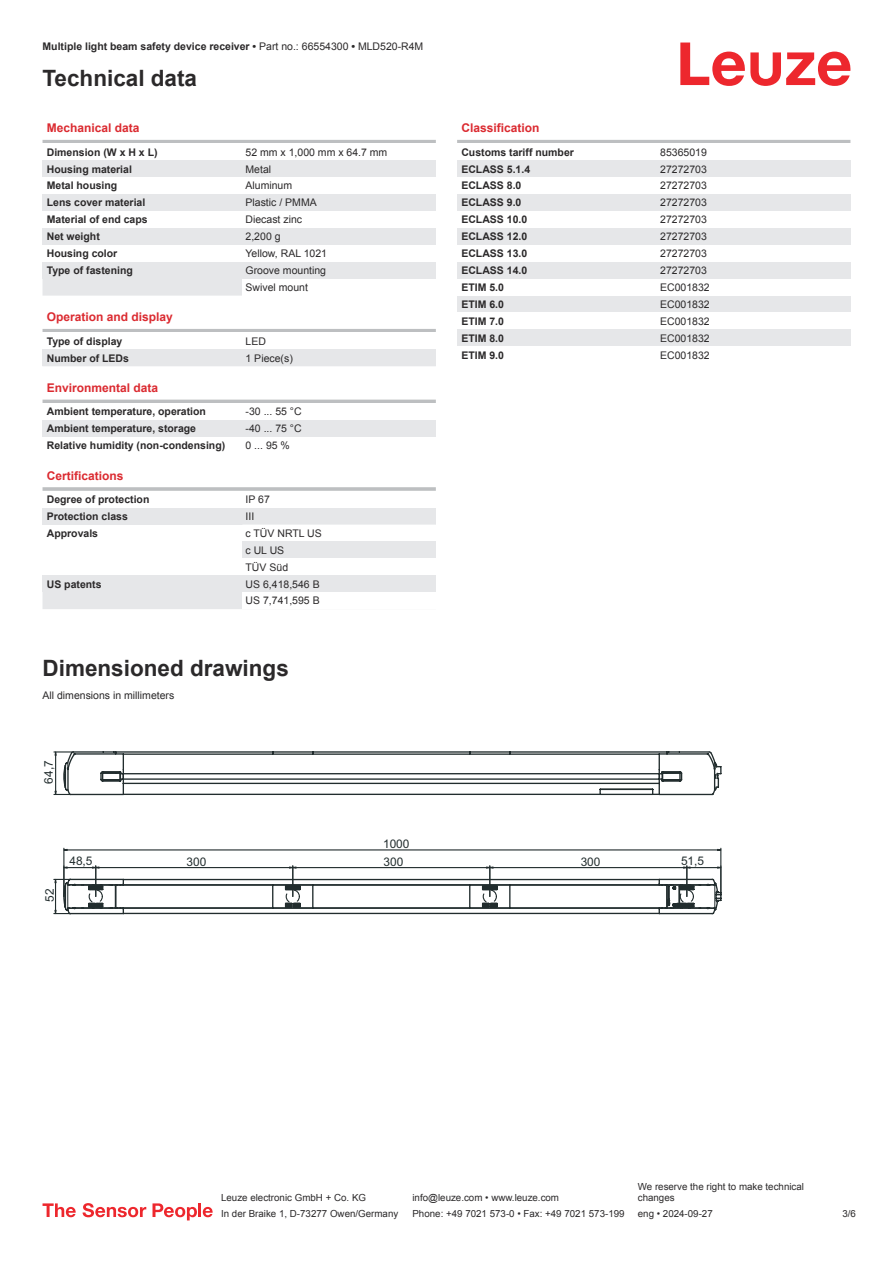
<style>
.page{position:relative;width:893px;height:1263px;background:#fff}
.page>*{position:absolute;margin:0;border:0;box-sizing:border-box;transform-origin:0 0}
.t1{font:700 22.5px "Arial";color:#2b292a}
.t2{font:700 12px "Arial";color:#db2a30}
.t3{font:11.85px "Arial";color:#222d2e}
.t4{font:700 10.5px "Arial";color:#2b292a}
.t5{font:10.5px/17px "Arial";color:#2b292a}
.t6{font:9.75px/11.7px "Arial";color:#2b292a}
.s1{font-weight:400}
</style>
<div class="page">
<svg style="left:680px;top:43px;width:170px;height:43px"></svg>
<svg style="left:43px;top:279px;width:199px;height:330px"></svg>
<hr style="left:43px;top:140px;width:393px;height:3px;background:#bdbfc1">
<div style="left:43px;top:160px;width:199px;height:17px;background:#e6e7e9"></div>
<div style="left:242px;top:160px;width:194px;height:17px;background:#e6e7e9"></div>
<div style="left:43px;top:194px;width:199px;height:17px;background:#e6e7e9"></div>
<div style="left:242px;top:194px;width:194px;height:17px;background:#e6e7e9"></div>
<div style="left:43px;top:228px;width:199px;height:17px;background:#e6e7e9"></div>
<div style="left:242px;top:228px;width:194px;height:17px;background:#e6e7e9"></div>
<div style="left:43px;top:262px;width:199px;height:17px;background:#e6e7e9"></div>
<div style="left:242px;top:262px;width:194px;height:17px;background:#e6e7e9"></div>
<div style="left:43px;top:313px;width:393px;height:18px;background:#fff"></div>
<hr style="left:43px;top:329px;width:393px;height:3px;background:#bdbfc1">
<div style="left:43px;top:332px;width:199px;height:17px;background:#fff"></div>
<div style="left:43px;top:349px;width:199px;height:17px;background:#e6e7e9"></div>
<div style="left:242px;top:349px;width:194px;height:17px;background:#e6e7e9"></div>
<div style="left:43px;top:383px;width:393px;height:18px;background:#fff"></div>
<hr style="left:43px;top:400px;width:393px;height:3px;background:#bdbfc1">
<div style="left:43px;top:403px;width:199px;height:17px;background:#fff"></div>
<div style="left:43px;top:420px;width:199px;height:17px;background:#e6e7e9"></div>
<div style="left:242px;top:420px;width:194px;height:17px;background:#e6e7e9"></div>
<div style="left:43px;top:437px;width:199px;height:17px;background:#fff"></div>
<div style="left:43px;top:471px;width:393px;height:18px;background:#fff"></div>
<hr style="left:43px;top:487px;width:393px;height:4px;background:#c7c9cb">
<div style="left:43px;top:491px;width:199px;height:17px;background:#fff"></div>
<div style="left:43px;top:508px;width:199px;height:17px;background:#e6e7e9"></div>
<div style="left:242px;top:508px;width:194px;height:17px;background:#e6e7e9"></div>
<div style="left:43px;top:525px;width:199px;height:16px;background:#fff"></div>
<div style="left:242px;top:541px;width:194px;height:17px;background:#e6e7e9"></div>
<div style="left:43px;top:575px;width:199px;height:17px;background:#e6e7e9"></div>
<div style="left:242px;top:575px;width:194px;height:17px;background:#e6e7e9"></div>
<hr style="left:457px;top:140px;width:393px;height:3px;background:#bdbfc1">
<div style="left:457px;top:160px;width:200px;height:17px;background:#e6e7e9"></div>
<div style="left:657px;top:160px;width:193px;height:17px;background:#e6e7e9"></div>
<div style="left:457px;top:194px;width:200px;height:17px;background:#e6e7e9"></div>
<div style="left:657px;top:194px;width:193px;height:17px;background:#e6e7e9"></div>
<div style="left:457px;top:228px;width:200px;height:17px;background:#e6e7e9"></div>
<div style="left:657px;top:228px;width:193px;height:17px;background:#e6e7e9"></div>
<div style="left:457px;top:262px;width:200px;height:17px;background:#e6e7e9"></div>
<div style="left:657px;top:262px;width:193px;height:17px;background:#e6e7e9"></div>
<div style="left:457px;top:296px;width:200px;height:16px;background:#e6e7e9"></div>
<div style="left:657px;top:296px;width:193px;height:16px;background:#e6e7e9"></div>
<div style="left:457px;top:329px;width:200px;height:17px;background:#e6e7e9"></div>
<div style="left:657px;top:329px;width:193px;height:17px;background:#e6e7e9"></div>
<svg style="left:43px;top:1203px;width:33px;height:14px"></svg>
<svg style="left:83px;top:1203px;width:63px;height:14px"></svg>
<svg style="left:153px;top:1203px;width:44px;height:17px"></svg>
<hr style="left:198px;top:1203px;width:3px;height:14px;background:#ed272d">
<svg style="left:203px;top:1207px;width:10px;height:10px"></svg>
<svg style="left:68px;top:850px;width:600px;height:16px"></svg>
<hr style="left:63px;top:848px;width:1px;height:48px;background:#222d2e">
<hr style="left:720px;top:848px;width:1px;height:47px;background:#222d2e">
<hr style="left:67px;top:849px;width:651px;height:1px;background:#222d2e">
<svg style="left:63px;top:848px;width:5px;height:4px"></svg>
<svg style="left:54px;top:751px;width:667px;height:45px"></svg>
<svg style="left:54px;top:866px;width:667px;height:48px"></svg>
<p class="t4" style="left:43px;top:43px;width:382px">Multiple light beam safety device receiver • <span class="s1">Part no.: 66554300</span> • <span class="s1">MLD520-R4M</span></p>
<h1 class="t1" style="left:43px;top:70px;width:156px">Technical data</h1>
<p class="t2" style="left:47px;top:123px;width:94px">Mechanical data</p>
<p class="t4" style="left:47px;top:148px;width:112px">Dimension (W x H x L)</p>
<p class="t5" style="left:246px;top:144px;width:143px">52 mm x 1,000 mm x 64.7 mm</p>
<p class="t4" style="left:47px;top:165px;width:87px">Housing material</p>
<p class="t5" style="left:246px;top:161px;width:27px">Metal</p>
<p class="t4" style="left:47px;top:182px;width:72px">Metal housing</p>
<p class="t5" style="left:246px;top:178px;width:48px">Aluminum</p>
<p class="t4" style="left:47px;top:199px;width:100px">Lens cover material</p>
<p class="t5" style="left:246px;top:195px;width:73px">Plastic / PMMA</p>
<p class="t4" style="left:47px;top:216px;width:102px">Material of end caps</p>
<p class="t5" style="left:246px;top:212px;width:58px">Diecast zinc</p>
<p class="t4" style="left:47px;top:233px;width:55px">Net weight</p>
<p class="t5" style="left:246px;top:229px;width:37px">2,200 g</p>
<p class="t4" style="left:47px;top:249px;width:72px">Housing color</p>
<p class="t5" style="left:246px;top:246px;width:83px">Yellow, RAL 1021</p>
<p class="t4" style="left:47px;top:266px;width:88px">Type of fastening</p>
<p class="t5" style="left:246px;top:263px;width:82px">Groove mounting<br>Swivel mount</p>
<p class="t2" style="left:47px;top:312px;width:128px">Operation and display</p>
<p class="t4" style="left:47px;top:337px;width:77px">Type of display</p>
<p class="t5" style="left:246px;top:333px;width:22px">LED</p>
<p class="t4" style="left:47px;top:354px;width:84px">Number of LEDs</p>
<p class="t5" style="left:246px;top:350px;width:49px">1 Piece(s)</p>
<p class="t2" style="left:47px;top:383px;width:113px">Environmental data</p>
<p class="t4" style="left:47px;top:408px;width:161px">Ambient temperature, operation</p>
<p class="t5" style="left:246px;top:404px;width:58px">-30 ... 55 °C</p>
<p class="t4" style="left:47px;top:425px;width:151px">Ambient temperature, storage</p>
<p class="t5" style="left:246px;top:421px;width:58px">-40 ... 75 °C</p>
<p class="t4" style="left:47px;top:442px;width:180px">Relative humidity (non-condensing)</p>
<p class="t5" style="left:246px;top:438px;width:46px">0 ... 95 %</p>
<p class="t2" style="left:47px;top:471px;width:78px">Certifications</p>
<p class="t4" style="left:47px;top:495px;width:104px">Degree of protection</p>
<p class="t5" style="left:246px;top:492px;width:26px">IP 67</p>
<p class="t4" style="left:47px;top:512px;width:83px">Protection class</p>
<p class="t5" style="left:246px;top:509px;width:10px">III</p>
<p class="t4" style="left:47px;top:529px;width:53px">Approvals</p>
<p class="t5" style="left:246px;top:526px;width:78px">c TÜV NRTL US c UL US<br>TÜV Süd</p>
<p class="t4" style="left:47px;top:580px;width:56px">US patents</p>
<p class="t5" style="left:246px;top:576px;width:76px">US 6,418,546 B<br>US 7,741,595 B</p>
<h1 class="t1" style="left:43px;top:660px;width:248px">Dimensioned drawings</h1>
<p class="t5" style="left:43px;top:688px;width:133px">All dimensions in millimeters</p>
<p class="t3" style="left:44px;top:783px;width:25px;rotate:-90deg">64,7</p>
<p class="t3" style="left:383px;top:840px;width:28px">1000</p>
<p class="t2" style="left:461px;top:123px;width:80px">Classification</p>
<p class="t4" style="left:461px;top:148px;width:114px">Customs tariff number</p>
<p class="t5" style="left:660px;top:144px;width:48px">85365019</p>
<p class="t4" style="left:461px;top:165px;width:70px">ECLASS 5.1.4</p>
<p class="t5" style="left:660px;top:161px;width:48px">27272703</p>
<p class="t4" style="left:461px;top:182px;width:62px">ECLASS 8.0</p>
<p class="t5" style="left:660px;top:178px;width:48px">27272703</p>
<p class="t4" style="left:461px;top:199px;width:62px">ECLASS 9.0</p>
<p class="t5" style="left:660px;top:195px;width:48px">27272703</p>
<p class="t4" style="left:461px;top:216px;width:67px">ECLASS 10.0</p>
<p class="t5" style="left:660px;top:212px;width:48px">27272703</p>
<p class="t4" style="left:461px;top:233px;width:67px">ECLASS 12.0</p>
<p class="t5" style="left:660px;top:229px;width:48px">27272703</p>
<p class="t4" style="left:461px;top:249px;width:67px">ECLASS 13.0</p>
<p class="t5" style="left:660px;top:246px;width:48px">27272703</p>
<p class="t4" style="left:461px;top:266px;width:67px">ECLASS 14.0</p>
<p class="t5" style="left:660px;top:263px;width:48px">27272703</p>
<p class="t4" style="left:461px;top:283px;width:44px">ETIM 5.0</p>
<p class="t5" style="left:660px;top:280px;width:51px">EC001832</p>
<p class="t4" style="left:461px;top:300px;width:44px">ETIM 6.0</p>
<p class="t5" style="left:660px;top:297px;width:51px">EC001832</p>
<p class="t4" style="left:461px;top:317px;width:44px">ETIM 7.0</p>
<p class="t5" style="left:660px;top:313px;width:51px">EC001832</p>
<p class="t4" style="left:461px;top:334px;width:44px">ETIM 8.0</p>
<p class="t5" style="left:660px;top:330px;width:51px">EC001832</p>
<p class="t4" style="left:461px;top:351px;width:44px">ETIM 9.0</p>
<p class="t5" style="left:660px;top:347px;width:51px">EC001832</p>
<p class="t3" style="left:45px;top:902px;width:15px;rotate:-90deg">52</p>
<p class="t3" style="left:69px;top:856px;width:25px">48,5</p>
<p class="t3" style="left:187px;top:857px;width:21px">300</p>
<p class="t3" style="left:384px;top:857px;width:21px">300</p>
<p class="t3" style="left:581px;top:857px;width:21px">300</p>
<p class="t3" style="left:681px;top:856px;width:25px">51,5</p>
<p class="t6" style="left:221px;top:1193px;width:146px">Leuze electronic GmbH + Co. KG</p>
<p class="t6" style="left:412px;top:1193px;width:148px">info@leuze.com • www.leuze.com</p>
<p class="t6" style="left:638px;top:1181px;width:168px">We reserve the right to make technical changes</p>
<p class="t6" style="left:221px;top:1209px;width:179px">In der Braike 1, D-73277 Owen/Germany</p>
<p class="t6" style="left:412px;top:1209px;width:214px">Phone: +49 7021 573-0 • Fax: +49 7021 573-199</p>
<p class="t6" style="left:638px;top:1209px;width:76px">eng • 2024-09-27</p>
<p class="t6" style="left:842px;top:1209px;width:15px">3 /6</p>
</div>
